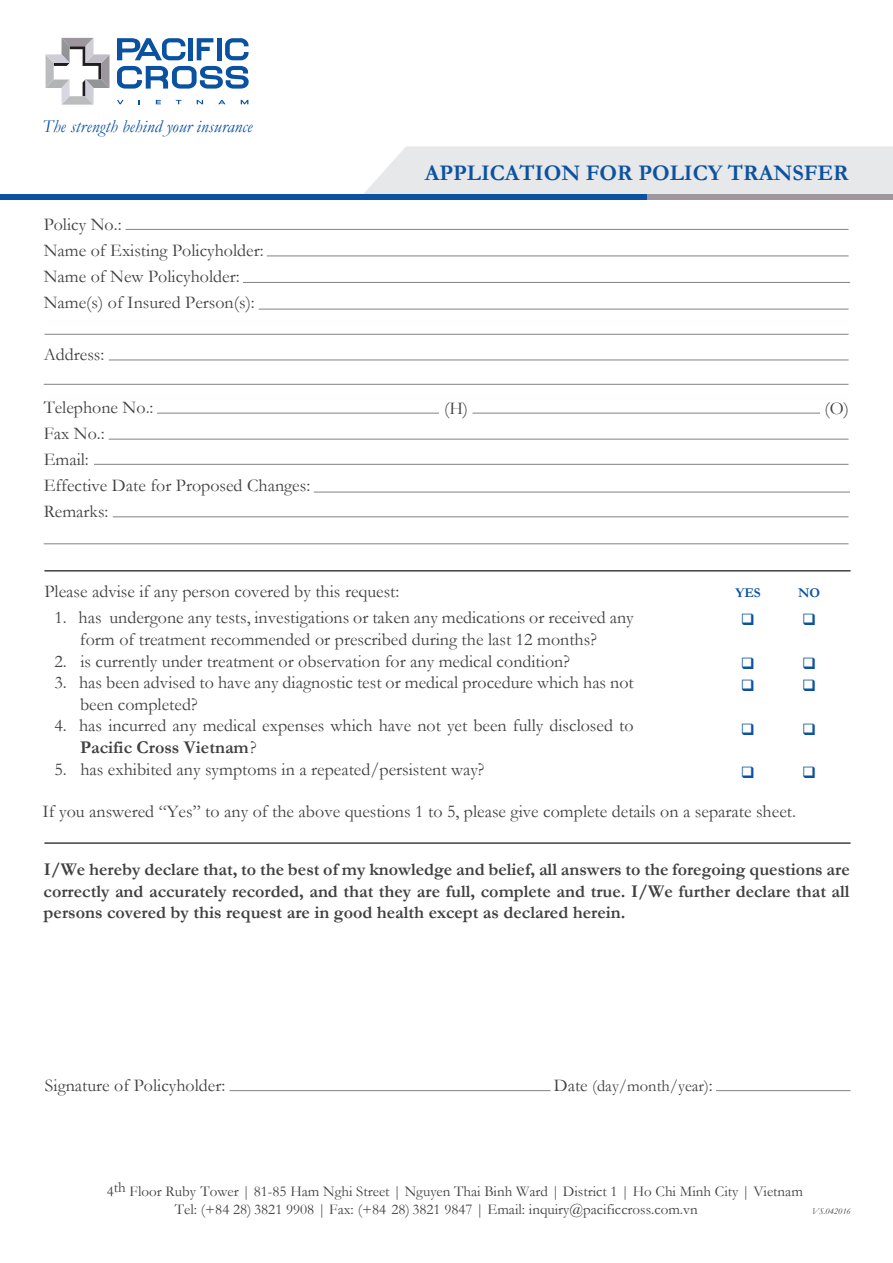
<style>
.page{position:relative;width:893px;height:1263px;background:#fff}
.page>*{position:absolute;margin:0;border:0;box-sizing:border-box;transform-origin:0 0}
.t1{font:700 22.5px "Garamond";color:#0c52a1}
.t2{font:18px/26.1px "Garamond";color:#413f41}
.t3{font:700 18px/21.6px "Garamond";color:#413f41;text-align:justify}
.t4{font:italic 18px "Garamond";letter-spacing:.005em;color:#0c52a1}
.t5{font:16.5px "Garamond";color:#413f41}
.t6{font:15px/18px "Garamond";color:#413f41}
.t7{font:700 13.5px "Garamond";color:#0c52a1}
.t8{font:italic 9px "Garamond";color:#413f41}
.s1{font-weight:700}
.s2{font-size:18px}
</style>
<div class="page">
<div style="left:364px;top:146px;width:529px;height:48px;background:#e7e8e9"></div>
<hr style="left:44px;top:570px;width:806px;height:1px;background:#413f41">
<hr style="left:44px;top:842px;width:806px;height:2px;background:#413f41">
<hr style="left:230px;top:1090px;width:321px;height:1px;background:#808385">
<div style="left:0;top:194px;width:647px;height:6px;background:#0c52a1"></div>
<div style="left:647px;top:194px;width:246px;height:6px;background:#9e989e"></div>
<hr style="left:126px;top:229px;width:722px;height:1px;background:#808385">
<hr style="left:267px;top:256px;width:581px;height:1px;background:#808385">
<hr style="left:243px;top:282px;width:607px;height:1px;background:#808385">
<hr style="left:259px;top:309px;width:589px;height:1px;background:#808385">
<hr style="left:44px;top:334px;width:804px;height:1px;background:#808385">
<hr style="left:44px;top:384px;width:804px;height:1px;background:#808385">
<hr style="left:109px;top:360px;width:739px;height:1px;background:#808385">
<hr style="left:109px;top:439px;width:739px;height:1px;background:#808385">
<hr style="left:94px;top:464px;width:754px;height:1px;background:#808385">
<hr style="left:314px;top:492px;width:536px;height:1px;background:#808385">
<hr style="left:113px;top:517px;width:735px;height:1px;background:#808385">
<hr style="left:44px;top:543px;width:804px;height:1px;background:#808385">
<hr style="left:157px;top:413px;width:282px;height:1px;background:#808385">
<hr style="left:472px;top:413px;width:348px;height:1px;background:#808385">
<hr style="left:716px;top:1090px;width:135px;height:1px;background:#808385">
<svg style="left:46px;top:38px;width:63px;height:67px"></svg>
<svg style="left:117px;top:100px;width:7px;height:4px"></svg>
<svg style="left:156px;top:100px;width:5px;height:4px"></svg>
<svg style="left:176px;top:100px;width:6px;height:4px"></svg>
<svg style="left:197px;top:100px;width:6px;height:4px"></svg>
<svg style="left:218px;top:100px;width:8px;height:4px"></svg>
<svg style="left:241px;top:100px;width:7px;height:4px"></svg>
<svg style="left:117px;top:38px;width:68px;height:22px"></svg>
<hr style="left:188px;top:38px;width:4px;height:22px;background:#0a52a1">
<svg style="left:197px;top:38px;width:16px;height:22px"></svg>
<hr style="left:217px;top:38px;width:4px;height:22px;background:#0a52a1">
<svg style="left:225px;top:38px;width:24px;height:22px"></svg>
<svg style="left:117px;top:66px;width:132px;height:23px"></svg>
<p class="t4" style="left:42px;top:114px;width:212px">The strength behind your insurance</p>
<p class="t2" style="left:44px;top:211px;width:221px">Policy No.:<br>Name of Existing Policyholder:<br>Name of New Policyholder:<br>Name(s) of Insured Person(s):</p>
<p class="t2" style="left:44px;top:341px;width:62px">Address:</p>
<p class="t1" style="left:425px;top:158px;width:425px">APPLICATION FOR POLICY TRANSFER</p>
<p class="t2" style="left:44px;top:393px;width:268px">Telephone No.:<br>Fax No.:<br>Email:<br>Effective Date for Proposed Changes:<br>Remarks:</p>
<p class="t2" style="left:444px;top:395px;width:25px">(H)</p>
<p class="t2" style="left:824px;top:395px;width:26px">(O)</p>
<p class="t2" style="left:44px;top:578px;width:356px">Please advise if any person covered by this request:</p>
<p class="t2" style="left:80px;top:606px;width:555px;line-height:21.6px;text-indent:-26px">1. has undergone any tests, investigations or taken any medications or received any form of treatment recommended or prescribed during the last 12 months?</p>
<p class="t2" style="left:54px;top:647px;width:517px">2. is currently under treatment or observation for any medical condition?</p>
<p class="t2" style="left:80px;top:671px;width:555px;line-height:21.6px;text-indent:-26px">3. has been advised to have any diagnostic test or medical procedure which has not been completed?</p>
<p class="t2" style="left:80px;top:714px;width:555px;line-height:21.6px;text-indent:-26px">4. has incurred any medical expenses which have not yet been fully disclosed to<br><span class="s1">Pacific Cross Vietnam</span> ?</p>
<p class="t2" style="left:55px;top:755px;width:431px">5. has exhibited any symptoms in a repeated/persistent way?</p>
<p class="t7" style="left:736px;top:583px;width:27px">YES</p>
<p class="t7" style="left:798px;top:583px;width:24px">NO</p>
<p class="t2" style="left:42px;top:798px;width:755px">If you answered “Yes” to any of the above questions 1 to 5, please give complete details on a separate sheet.</p>
<p class="t3" style="left:44px;top:858px;width:808px">I/We hereby declare that, to the best of my knowledge and belief, all answers to the foregoing questions are correctly and accurately recorded, and that they are full, complete and true. I/We further declare that all persons covered by this request are in good health except as declared herein.</p>
<p class="t2" style="left:45px;top:1072px;width:182px">Signature of Policyholder:</p>
<p class="t5" style="left:554px;top:1074px;width:161px"><span class="s2">Date</span> (day/month/year)<span class="s2">:</span></p>
<p class="t6" style="left:175px;top:1182px;width:629px;text-indent:-68px">4th Floor Ruby Tower | 81-85 Ham Nghi Street | Nguyen Thai Binh Ward | District 1 | Ho Chi Minh City | Vietnam<br>Tel: (+84 28) 3821 9908 | Fax: (+84 28) 3821 9847 | Email: inquiry@pacificcross.com.vn</p>
<p class="t8" style="left:812px;top:1204px;width:41px">VS.042016</p>
</div>
